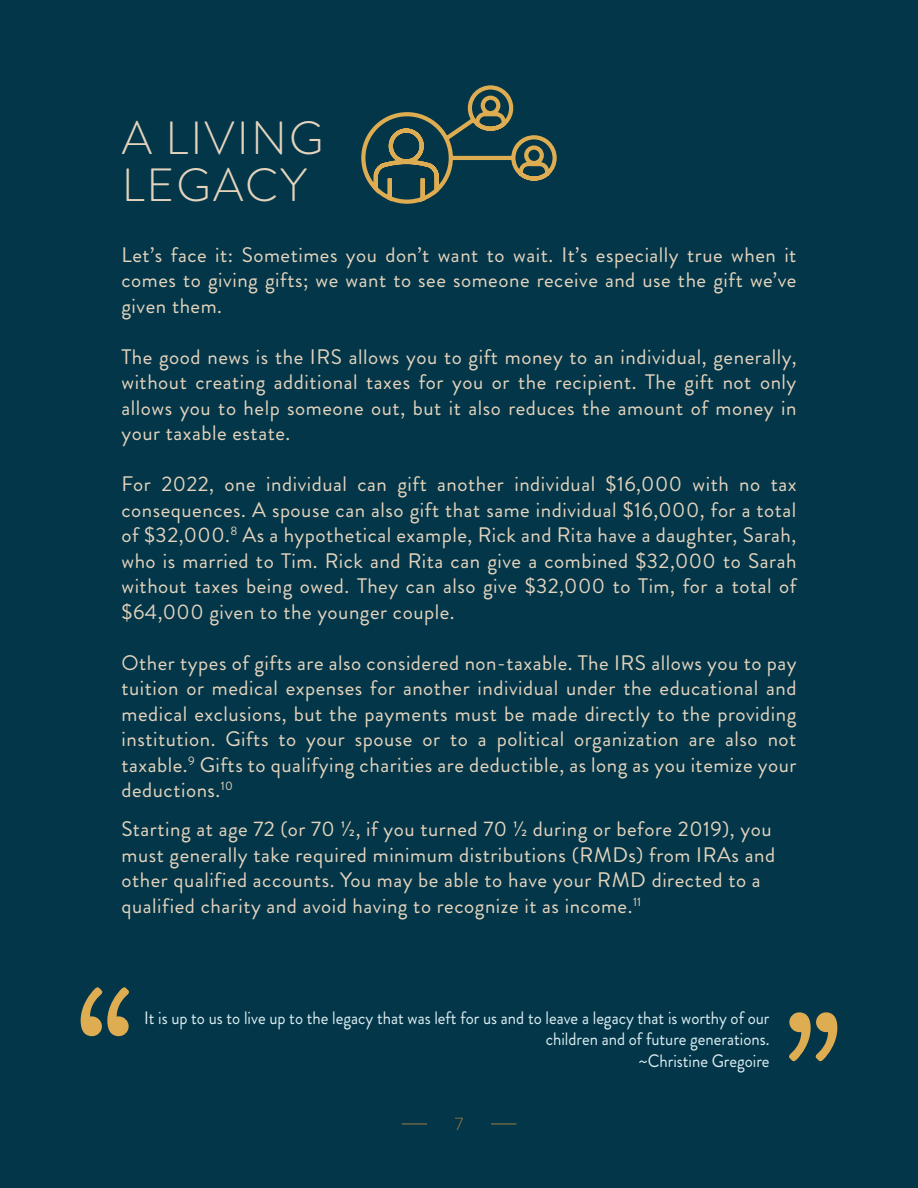
<style>
.page{position:relative;width:918px;height:1188px;background:#033649}
.page>*{position:absolute;margin:0;border:0;box-sizing:border-box;transform-origin:0 0}
.t1{font:173.4px "Brandon Grotesque";color:#dfad51}
.t2{font:300 46.5px/46.5px "Brandon Grotesque";letter-spacing:.045em;color:#e4d4bd}
.t3{font:21px/25.5px "Brandon Grotesque";letter-spacing:.025em;color:#e4d4bd;text-align:justify}
.t4{font:18px/21.6px "Brandon Grotesque";color:#dceef2;text-align:right;scale:.93 1}
.t5{font:300 18px "Brandon Grotesque";color:#9d7e45}
</style>
<div class="page">
<svg style="left:402px;top:1124px;width:25px;height:1px"></svg>
<svg style="left:491px;top:1124px;width:25px;height:1px"></svg>
<svg style="left:361px;top:85px;width:196px;height:119px"></svg>
<h2 class="t2" style="left:122px;top:115px;width:203px">A LIVING<br>LEGACY</h2>
<p class="t3" style="left:122px;top:242px;width:677px">Let’s face it: Sometimes you don’t want to wait. It’s especially true when it comes to giving gifts; we want to see someone receive and use the gift we’ve given them.</p>
<p class="t3" style="left:122px;top:344px;width:677px">The good news is the IRS allows you to gift money to an individual, generally, without creating additional taxes for you or the recipient. The gift not only allows you to help someone out, but it also reduces the amount of money in your taxable estate.</p>
<p class="t3" style="left:121px;top:472px;width:677px">For 2022, one individual can gift another individual $16,000 with no tax consequences. A spouse can also gift that same individual $16,000, for a total of $32,000.<sup>8</sup> As a hypothetical example, Rick and Rita have a daughter, Sarah, who is married to Tim. Rick and Rita can give a combined $32,000 to Sarah without taxes being owed. They can also give $32,000 to Tim, for a total of $64,000 given to the younger couple.</p>
<p class="t3" style="left:121px;top:650px;width:677px">Other types of gifts are also considered non-taxable. The IRS allows you to pay tuition or medical expenses for another individual under the educational and medical exclusions, but the payments must be made directly to the providing institution. Gifts to your spouse or to a political organization are also not taxable.<sup>9</sup> Gifts to qualifying charities are deductible, as long as you itemize your deductions.<sup>10</sup></p>
<p class="t3" style="left:122px;top:817px;width:655px;text-align:left">Starting at age 72 (or 70 1/2, if you turned 70 1/2 during or before 2019), you must generally take required minimum distributions (RMDs) from IRAs and other qualified accounts. You may be able to have your RMD directed to a qualified charity and avoid having to recognize it as income.<sup>11</sup></p>
<h1 class="t1" style="left:74px;top:931px;width:64px">‘‘</h1>
<p class="t4" style="left:144px;top:1007px;width:674px">It is up to us to live up to the legacy that was left for us and to leave a legacy that is worthy of our children and of future generations.<br>~Christine Gregoire</p>
<p class="t5" style="left:455px;top:1112px;width:10px">7</p>
<h1 class="t1" style="left:844px;top:1117px;width:64px;rotate:-180deg">‘‘</h1>
</div>
